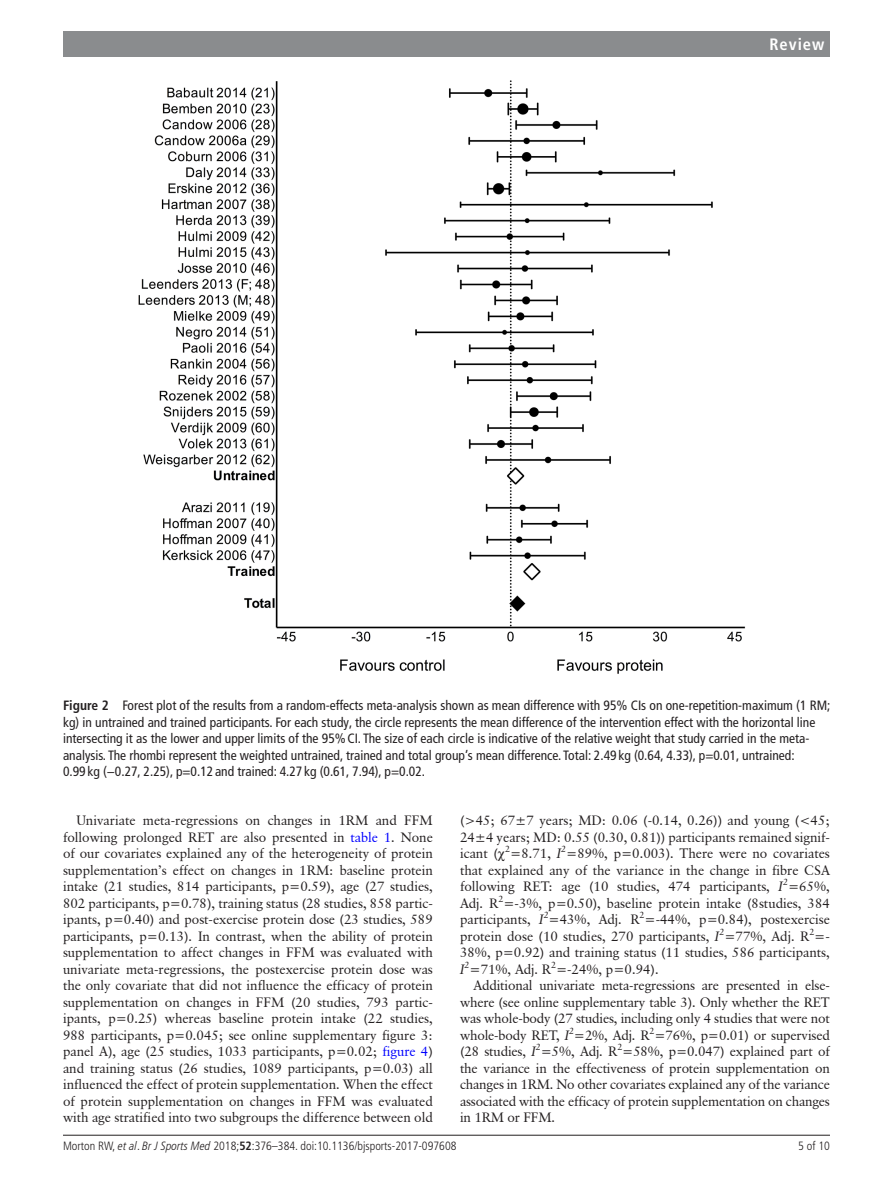
<style>
.page{position:relative;width:893px;height:1191px;background:#fff}
.page>*{position:absolute;margin:0;border:0;box-sizing:border-box;transform-origin:0 0}
.t1{font:700 condensed 16.5px "Frutiger LT Pro";letter-spacing:.055em;color:#fff}
.t2{font:13.5px/16.5px "Classical Garamond BT";letter-spacing:-.005em;color:#231f20;text-align:justify}
.t3{font:condensed 13.5px/16.5px "Frutiger LT Pro";color:#231f20}
.t4{font:300 condensed 12px "Frutiger LT Pro";color:#231f20}
.t5{font:9px "Classical Garamond BT";color:#231f20}
.t6{font:italic 9px "Classical Garamond BT";color:#231f20}
.s1{font-weight:700}
.s2{color:#00f}
.s3{font-style:italic}
</style>
<div class="page">
<hr style="left:63px;top:1134px;width:767px;height:1px;background:#231f20">
<div style="left:63px;top:31px;width:767px;height:25px;background:#8a8c8e"></div>
<img style="left:138px;top:80px;width:608px;height:594px">
<p class="t1" style="left:769px;top:34px;width:56px">Review</p>
<p class="t3" style="left:63px;top:697px;width:769px"><span class="s1">Figure 2</span> Forest plot of the results from a random-effects meta-analysis shown as mean difference with 95% CIs on one-repetition-maximum (1 RM; kg) in untrained and trained participants. For each study, the circle represents the mean difference of the intervention effect with the horizontal line intersecting it as the lower and upper limits of the 95%CI. The size of each circle is indicative of the relative weight that study carried in the meta&shy;analysis. The rhombi represent the weighted untrained, trained and total group’s mean difference. Total: 2.49 kg (0.64, 4.33), p=0.01, untrained:<br>0.99 kg (−0.27, 2.25), p=0.12 and trained: 4.27 kg (0.61, 7.94), p=0.02.</p>
<p class="t2" style="left:63px;top:812px;width:371px;text-indent:14px">Univariate meta-regressions on changes in 1RM and FFM following prolonged RET are also presented in <span class="s2">table 1</span>. None of our covariates explained any of the heterogeneity of protein supplementation’s effect on changes in 1RM: baseline protein intake (21 studies, 814 participants, p=0.59), age (27 studies, 802 participants, p=0.78), training status (28 studies, 858 partic&shy;ipants, p=0.40) and post-exercise protein dose (23 studies, 589 participants, p=0.13). In contrast, when the ability of protein supplementation to affect changes in FFM was evaluated with univariate meta-regressions, the postexercise protein dose was the only covariate that did not influence the efficacy of protein supplementation on changes in FFM (20 studies, 793 partic&shy;ipants, p=0.25) whereas baseline protein intake (22 studies, 988 participants, p=0.045; see online supplementary figure 3: panel A), age (25 studies, 1033 participants, p=0.02; <span class="s2">figure 4</span>) and training status (26 studies, 1089 participants, p=0.03) all influenced the effect of protein supplementation. When the effect of protein supplementation on changes in FFM was evaluated with age stratified into two subgroups the difference between old</p>
<p class="t2" style="left:460px;top:812px;width:371px">(&gt;45; 67±7 years; MD: 0.06 (-0.14, 0.26)) and young (&lt;45; 24±4 years; MD: 0.55 (0.30, 0.81)) participants remained signif&shy;icant ( <sup>2</sup>=8.71, <span class="s3">I</span> =89%, p=0.003). There were no covariates</p>
<p class="t6" style="left:561px;top:843px;width:6px">2</p>
<p class="t2" style="left:460px;top:861px;width:371px">that explained any of the variance in the change in fibre CSA following RET: age (10 studies, 474 participants, <span class="s3">I</span><sup>2</sup>=65%, Adj. R<sup>2</sup>=-3%, p=0.50), baseline protein intake (8studies, 384 participants, <span class="s3">I</span><sup>2</sup>=43%, Adj. R =-44%, p=0.84), postexercise</p>
<p class="t5" style="left:640px;top:909px;width:6px">2</p>
<p class="t2" style="left:460px;top:927px;width:371px">protein dose (10 studies, 270 participants, <span class="s3">I</span><sup>2</sup>=77%, Adj. R =-</p>
<p class="t5" style="left:809px;top:926px;width:6px">2</p>
<p class="t2" style="left:460px;top:944px;width:371px">38%, p=0.92) and training status (11 studies, 586 participants,<br><span class="s3">I</span><sup>2</sup>=71%, Adj. R =-24%, p=0.94).</p>
<p class="t5" style="left:551px;top:959px;width:6px">2</p>
<p class="t2" style="left:460px;top:977px;width:371px;text-indent:14px">Additional univariate meta-regressions are presented in else&shy;where (see online supplementary table 3). Only whether the RET was whole-body (27 studies, including only 4 studies that were not whole-body RET, <span class="s3">I</span><sup>2</sup>=2%, Adj. R<sup>2</sup>=76%, p=0.01) or supervised (28 studies, <span class="s3">I</span><sup>2</sup>=5%, Adj. R<sup>2</sup>=58%, p=0.047) explained part of the variance in the effectiveness of protein supplementation on changes in 1RM. No other covariates explained any of the variance associated with the efficacy of protein supplementation on changes in 1RM or FFM.</p>
<p class="t4" style="left:63px;top:1138px;width:395px">Morton RW, <span class="s3">et al</span>. <span class="s3">Br J Sports Med</span> 2018;<span class="s1">52</span>:376–384. doi:10.1136/bjsports-2017-097608</p>
<p class="t4" style="left:798px;top:1138px;width:33px">5 of 10</p>
</div>
